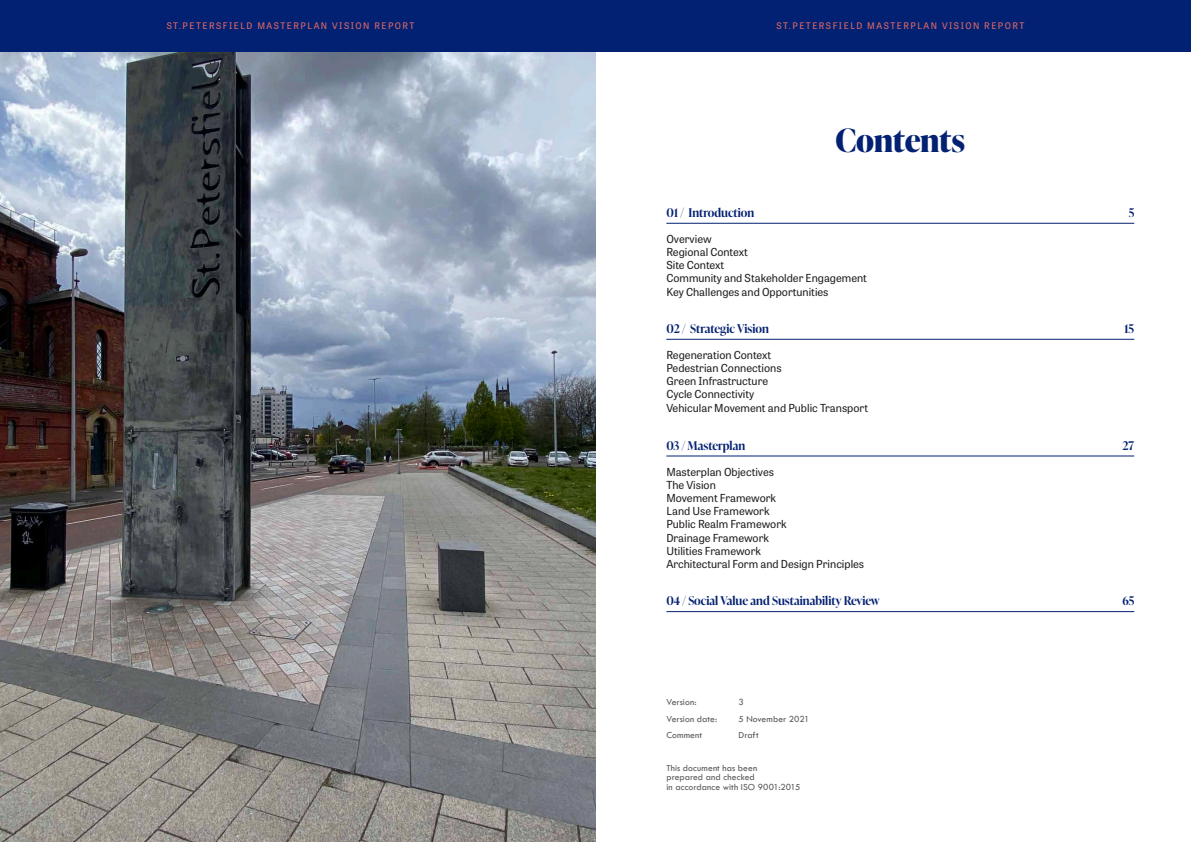
<style>
.page{position:relative;width:1191px;height:842px;background:#fff}
.page>*{position:absolute;margin:0;border:0;box-sizing:border-box;transform-origin:0 0}
.headline__adjust_siz{font:700 32px "Ivy Presto Display";letter-spacing:-.01em;color:#032173}
.contents_1{font:600 12px "Ivy Presto Display";color:#032173}
.t1{font:11px "Tablet Gothic";color:#231f20}
.caption_or_footnote{font:9.6px/9.6px "Tw Cen";letter-spacing:.005em;color:#57585a}
.Sub_heading_Partisan{font:9px "Tablet Gothic";letter-spacing:.17em;color:#e56a66}
</style>
<div class="page">
<img style="left:0;top:51px;width:595px;height:791px">
<hr style="left:666px;top:223px;width:468px;height:1px;background:#032173">
<hr style="left:666px;top:339px;width:468px;height:1px;background:#032173">
<hr style="left:666px;top:455px;width:468px;height:1px;background:#032173">
<hr style="left:666px;top:611px;width:468px;height:1px;background:#032173">
<div style="left:0;top:0;width:595px;height:51px;background:#032173"></div>
<div style="left:595px;top:0;width:596px;height:51px;background:#032173"></div>
<p class="Sub_heading_Partisan" style="left:167px;top:19px;width:249px">ST.PETERSFIELD MASTERPLAN VISION REPORT</p>
<p class="Sub_heading_Partisan" style="left:776px;top:19px;width:249px">ST.PETERSFIELD MASTERPLAN VISION REPORT</p>
<p class="headline__adjust_siz" style="left:835px;top:117px;width:131px">Contents</p>
<p class="contents_1" style="left:666px;top:204px;width:89px">01 / Introduction</p>
<p class="contents_1" style="left:1128px;top:204px;width:7px">5</p>
<p class="t1" style="left:666px;top:231px;width:47px">Overview</p>
<p class="t1" style="left:666px;top:244px;width:83px">Regional Context</p>
<p class="t1" style="left:666px;top:258px;width:59px">Site Context</p>
<p class="t1" style="left:666px;top:271px;width:202px">Community and Stakeholder Engagement</p>
<p class="t1" style="left:666px;top:284px;width:164px">Key Challenges and Opportunities</p>
<p class="contents_1" style="left:666px;top:320px;width:104px">02 / Strategic Vision</p>
<p class="contents_1" style="left:1124px;top:320px;width:12px">15</p>
<p class="t1" style="left:666px;top:347px;width:106px">Regeneration Context</p>
<p class="t1" style="left:666px;top:360px;width:117px">Pedestrian Connections</p>
<p class="t1" style="left:666px;top:374px;width:103px">Green Infrastructure</p>
<p class="t1" style="left:666px;top:387px;width:89px">Cycle Connectivity</p>
<p class="t1" style="left:666px;top:400px;width:203px">Vehicular Movement and Public Transport</p>
<p class="contents_1" style="left:666px;top:437px;width:80px">03 / Masterplan</p>
<p class="contents_1" style="left:1122px;top:437px;width:13px">27</p>
<p class="t1" style="left:666px;top:464px;width:109px">Masterplan Objectives</p>
<p class="t1" style="left:666px;top:477px;width:51px">The Vision</p>
<p class="t1" style="left:666px;top:490px;width:111px">Movement Framework</p>
<p class="t1" style="left:666px;top:503px;width:105px">Land Use Framework</p>
<p class="t1" style="left:666px;top:517px;width:122px">Public Realm Framework</p>
<p class="t1" style="left:666px;top:530px;width:104px">Drainage Framework</p>
<p class="t1" style="left:666px;top:543px;width:96px">Utilities Framework</p>
<p class="t1" style="left:666px;top:556px;width:199px">Architectural Form and Design Principles</p>
<p class="contents_1" style="left:666px;top:592px;width:215px">04 / Social Value and Sustainability Review</p>
<p class="contents_1" style="left:1122px;top:592px;width:13px">65</p>
<p class="caption_or_footnote" style="left:666px;top:697px;width:32px">Version:</p>
<p class="caption_or_footnote" style="left:738px;top:697px;width:7px">3</p>
<p class="caption_or_footnote" style="left:666px;top:714px;width:52px">Version date:</p>
<p class="caption_or_footnote" style="left:738px;top:714px;width:73px">5 November 2021</p>
<p class="caption_or_footnote" style="left:666px;top:730px;width:37px">Comment</p>
<p class="caption_or_footnote" style="left:738px;top:730px;width:22px">Draft</p>
<p class="caption_or_footnote" style="left:666px;top:763px;width:135px">This document has been<br>prepared and checked<br>in accordance with ISO 9001:2015</p>
</div>
